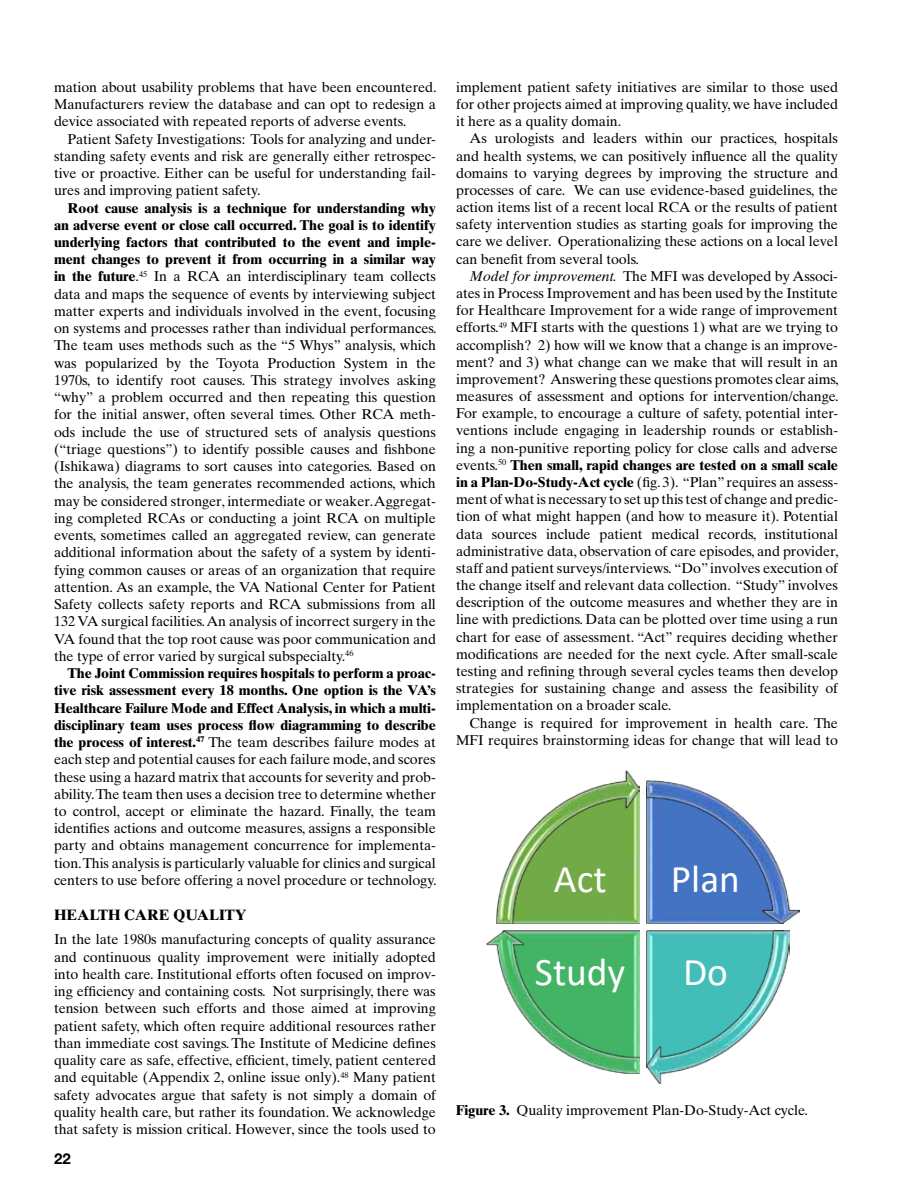
<style>
.page{position:relative;width:918px;height:1188px;background:#fff}
.page>*{position:absolute;margin:0;border:0;box-sizing:border-box;transform-origin:0 0}
.t1{font:39.45px "Calibri";color:#fff}
.t2{font:39.3px "Calibri";color:#fff}
.t3{font:30.75px "Calibri";color:#000}
.t4{font:700 15px "Times Ten";letter-spacing:-.005em;color:#000}
.t5{font:700 15px "Helvetica Neue";color:#000}
.t6{font:14.25px/17.2px "Times Ten";letter-spacing:-.005em;color:#000;text-align:justify}
.s1{font-style:italic}
.s2{font-weight:700}
</style>
<div class="page">
<img style="left:646px;top:780px;width:153px;height:143px">
<img style="left:646px;top:930px;width:143px;height:153px">
<img style="left:486px;top:930px;width:153px;height:143px">
<img style="left:496px;top:771px;width:143px;height:152px">
<p class="t6" style="left:456px;top:78px;width:383px">implement patient safety initiatives are similar to those used for other projects aimed at improving quality, we have included it here as a quality domain.</p>
<p class="t6" style="left:456px;top:130px;width:383px;text-indent:13px">As urologists and leaders within our practices, hospitals and health systems, we can positively influence all the quality domains to varying degrees by improving the structure and processes of care. We can use evidence-based guidelines, the action items list of a recent local RCA or the results of patient safety intervention studies as starting goals for improving the care we deliver. Operationalizing these actions on a local level can benefit from several tools.</p>
<p class="t6" style="left:456px;top:267px;width:384px;text-indent:14px"><span class="s1">Model for improvement.</span> The MFI was developed by Associ&shy;ates in Process Improvement and has been used by the Institute for Healthcare Improvement for a wide range of improvement efforts.<sup>49</sup> MFI starts with the questions 1) what are we trying to accomplish? 2) how will we know that a change is an improve&shy;ment? and 3) what change can we make that will result in an improvement? Answering these questions promotes clear aims, measures of assessment and options for intervention/change.<br>For example, to encourage a culture of safety, potential inter&shy;ventions include engaging in leadership rounds or establish&shy;ing a non-punitive reporting policy for close calls and adverse events.<sup>50</sup> <span class="s2">Then small, rapid changes are tested on a small scale in a Plan-Do-Study-Act cycle</span> (fig. 3). “Plan” requires an assess&shy;ment of what is necessary to set up this test of change and predic&shy;tion of what might happen (and how to measure it). Potential data sources include patient medical records, institutional administrative data, observation of care episodes, and provider, staff and patient surveys/interviews. “Do” involves execution of the change itself and relevant data collection. “Study” involves description of the outcome measures and whether they are in line with predictions. Data can be plotted over time using a run chart for ease of assessment. “Act” requires deciding whether modifications are needed for the next cycle. After small-scale testing and refining through several cycles teams then develop strategies for sustaining change and assess the feasibility of implementation on a broader scale.</p>
<p class="t6" style="left:456px;top:714px;width:383px;text-align:right">Change is required for improvement in health care. The<br>MFI requires brainstorming ideas for change that will lead to</p>
<p class="t6" style="left:54px;top:78px;width:384px">mation about usability problems that have been encountered.<br>Manufacturers review the database and can opt to redesign a device associated with repeated reports of adverse events.</p>
<p class="t6" style="left:54px;top:130px;width:383px;text-indent:13px">Patient Safety Investigations: Tools for analyzing and under&shy;standing safety events and risk are generally either retrospec&shy;tive or proactive. Either can be useful for understanding fail&shy;ures and improving patient safety.</p>
<p class="t6" style="left:54px;top:199px;width:384px;text-indent:13px"><span class="s2">Root cause analysis is a technique for understanding why an adverse event or close call occurred. The goal is to identify underlying factors that contributed to the event and imple&shy;ment changes to prevent it from occurring in a similar way in the future</span>.<sup>45</sup> In a RCA an interdisciplinary team collects data and maps the sequence of events by interviewing subject matter experts and individuals involved in the event, focusing on systems and processes rather than individual performances.<br>The team uses methods such as the “5 Whys” analysis, which was popularized by the Toyota Production System in the 1970s, to identify root causes. This strategy involves asking “why” a problem occurred and then repeating this question for the initial answer, often several times. Other RCA meth&shy;ods include the use of structured sets of analysis questions (“triage questions”) to identify possible causes and fishbone (Ishikawa) diagrams to sort causes into categories. Based on the analysis, the team generates recommended actions, which may be considered stronger, intermediate or weaker.Aggregat&shy;ing completed RCAs or conducting a joint RCA on multiple events, sometimes called an aggregated review, can generate additional information about the safety of a system by identi&shy;fying common causes or areas of an organization that require attention. As an example, the VA National Center for Patient Safety collects safety reports and RCA submissions from all 132 VA surgical facilities. An analysis of incorrect surgery in the VA found that the top root cause was poor communication and the type of error varied by surgical subspecialty.<sup>46</sup></p>
<p class="t6" style="left:54px;top:664px;width:384px;text-indent:13px"><span class="s2">The Joint Commission requires hospitals to perform a proac&shy;tive risk assessment every 18 months. One option is the VA’s Healthcare Failure Mode and Effect Analysis, in which a multi&shy;disciplinary team uses process flow diagramming to describe the process of interest.</span><sup>47</sup> The team describes failure modes at each step and potential causes for each failure mode, and scores these using a hazard matrix that accounts for severity and prob&shy;ability. The team then uses a decision tree to determine whether to control, accept or eliminate the hazard. Finally, the team identifies actions and outcome measures, assigns a responsible party and obtains management concurrence for implementa&shy;tion. This analysis is particularly valuable for clinics and surgical centers to use before offering a novel procedure or technology.</p>
<p class="t4" style="left:54px;top:906px;width:194px">HEALTH CARE QUALITY</p>
<p class="t6" style="left:54px;top:931px;width:383px">In the late 1980s manufacturing concepts of quality assurance and continuous quality improvement were initially adopted into health care. Institutional efforts often focused on improv&shy;ing efficiency and containing costs. Not surprisingly, there was tension between such efforts and those aimed at improving patient safety, which often require additional resources rather than immediate cost savings. The Institute of Medicine defines quality care as safe, effective, efficient, timely, patient centered and equitable (Appendix 2, online issue only).<sup>48</sup> Many patient safety advocates argue that safety is not simply a domain of quality health care, but rather its foundation. We acknowledge that safety is mission critical. However, since the tools used to</p>
<h3 class="t3" style="left:439px;top:699px;width:414px">Quality Improvement PDSA Cycle</h3>
<h2 class="t2" style="left:671px;top:851px;width:70px">Plan</h2>
<h2 class="t2" style="left:554px;top:851px;width:54px">Act</h2>
<h1 class="t1" style="left:535px;top:944px;width:92px">Study</h1>
<h1 class="t1" style="left:683px;top:944px;width:46px">Do</h1>
<p class="t6" style="left:456px;top:1102px;width:354px"><span class="s2">Figure 3.</span> Quality improvement Plan-Do-Study-Act cycle.</p>
<p class="t5" style="left:54px;top:1149px;width:18px">22</p>
</div>
